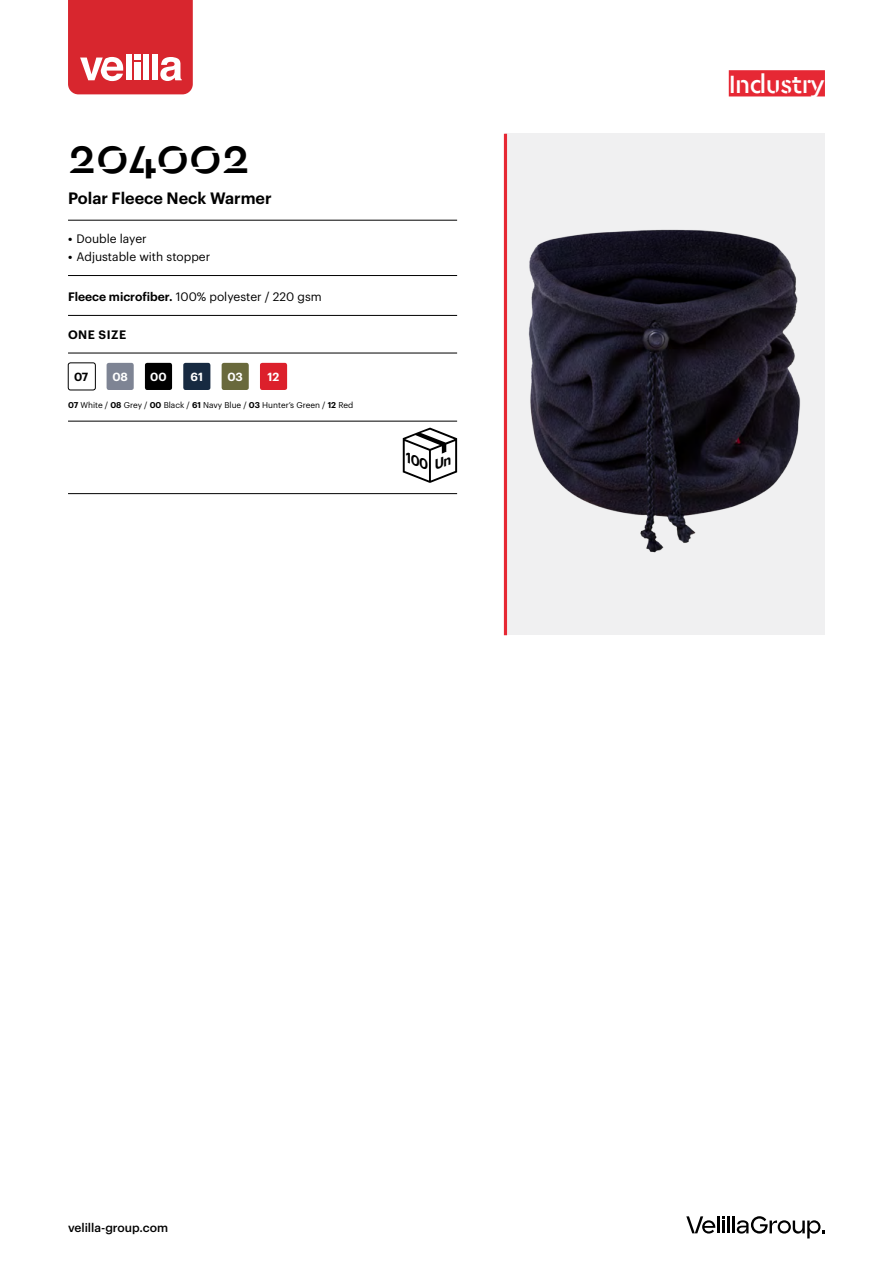
<style>
.page{position:relative;width:893px;height:1263px;background:#fff}
.page>*{position:absolute;margin:0;border:0;box-sizing:border-box;transform-origin:0 0}
.t1{font:500 49.5px "Cera Stencil";color:#000}
.t2{font:500 26.25px "Cera Stencil";letter-spacing:-.02em;color:#fff}
.t3{font:600 16.2px "Graphik";color:#000}
.t4{font:12px "Graphik";color:#000}
.t5{font:500 12px "Graphik";color:#000}
.t6{font:600 12px "Graphik";letter-spacing:.04em;color:#000}
.t7{font:600 11.55px "Graphik";letter-spacing:-.005em;color:#fff}
.t8{font:600 11.55px "Graphik";color:#000}
.t9{font:8.25px "Graphik";color:#000}
.s1{font-weight:600}
</style>
<div class="page">
<svg style="left:68px;top:0;width:125px;height:94px;background:#dd434a"></svg>
<hr style="left:717px;top:1216px;width:3px;height:17px;background:#000">
<hr style="left:727px;top:1216px;width:3px;height:17px;background:#000">
<svg style="left:722px;top:1216px;width:3px;height:17px"></svg>
<svg style="left:686px;top:1216px;width:29px;height:17px"></svg>
<svg style="left:733px;top:1216px;width:92px;height:22px"></svg>
<div style="left:505px;top:134px;width:320px;height:501px;background:#f0f0f1"></div>
<img style="left:528px;top:229px;width:272px;height:324px">
<hr style="left:504px;top:134px;width:3px;height:501px;background:#e62834">
<div style="left:729px;top:70px;width:96px;height:26px;background:#e62834"></div>
<hr style="left:68px;top:220px;width:389px;height:1px;background:#000">
<hr style="left:68px;top:275px;width:389px;height:1px;background:#000">
<hr style="left:68px;top:315px;width:389px;height:1px;background:#000">
<hr style="left:68px;top:353px;width:389px;height:1px;background:#000">
<hr style="left:68px;top:421px;width:389px;height:1px;background:#000">
<hr style="left:68px;top:493px;width:389px;height:1px;background:#000">
<div style="left:68px;top:363px;width:28px;height:27px;border:1px solid #000;border-radius:2px"></div>
<div style="left:107px;top:363px;width:27px;height:27px;background:#7e8494;border-radius:2px"></div>
<div style="left:145px;top:363px;width:27px;height:27px;background:#000;border-radius:2px"></div>
<div style="left:260px;top:363px;width:27px;height:27px;background:#dc202b;border-radius:2px"></div>
<div style="left:183px;top:363px;width:27px;height:27px;background:#172a41;border-radius:2px"></div>
<div style="left:222px;top:363px;width:27px;height:27px;background:#69693c;border-radius:2px"></div>
<svg style="left:403px;top:428px;width:54px;height:55px"></svg>
<h1 class="t1" style="left:68px;top:124px;width:183px">204002</h1>
<h3 class="t3" style="left:68px;top:186px;width:205px">Polar Fleece Neck Warmer</h3>
<p class="t4" style="left:68px;top:230px;width:80px"><span class="s1">•</span> Double layer</p>
<p class="t4" style="left:68px;top:248px;width:144px"><span class="s1">•</span> Adjustable with stopper</p>
<p class="t4" style="left:68px;top:288px;width:255px"><span class="s1">Fleece microfiber.</span> 100% polyester / 220 gsm</p>
<p class="t6" style="left:68px;top:325px;width:60px">ONE SIZE</p>
<p class="t8" style="left:74px;top:368px;width:16px">07</p>
<p class="t7" style="left:112px;top:368px;width:17px">08</p>
<p class="t7" style="left:150px;top:368px;width:18px">00</p>
<p class="t7" style="left:191px;top:368px;width:14px">61</p>
<p class="t7" style="left:227px;top:368px;width:17px">03</p>
<p class="t7" style="left:268px;top:368px;width:13px">12</p>
<p class="t9" style="left:68px;top:399px;width:287px"><span class="s1">07</span> White / <span class="s1">08</span> Grey / <span class="s1">00</span> Black / <span class="s1">61</span> Navy Blue / <span class="s1">03</span> Hunter’s Green / <span class="s1">12</span> Red</p>
<p class="t5" style="left:68px;top:1218px;width:101px">velilla-group.com</p>
<h2 class="t2" style="left:729px;top:67px;width:98px">Industry</h2>
</div>
